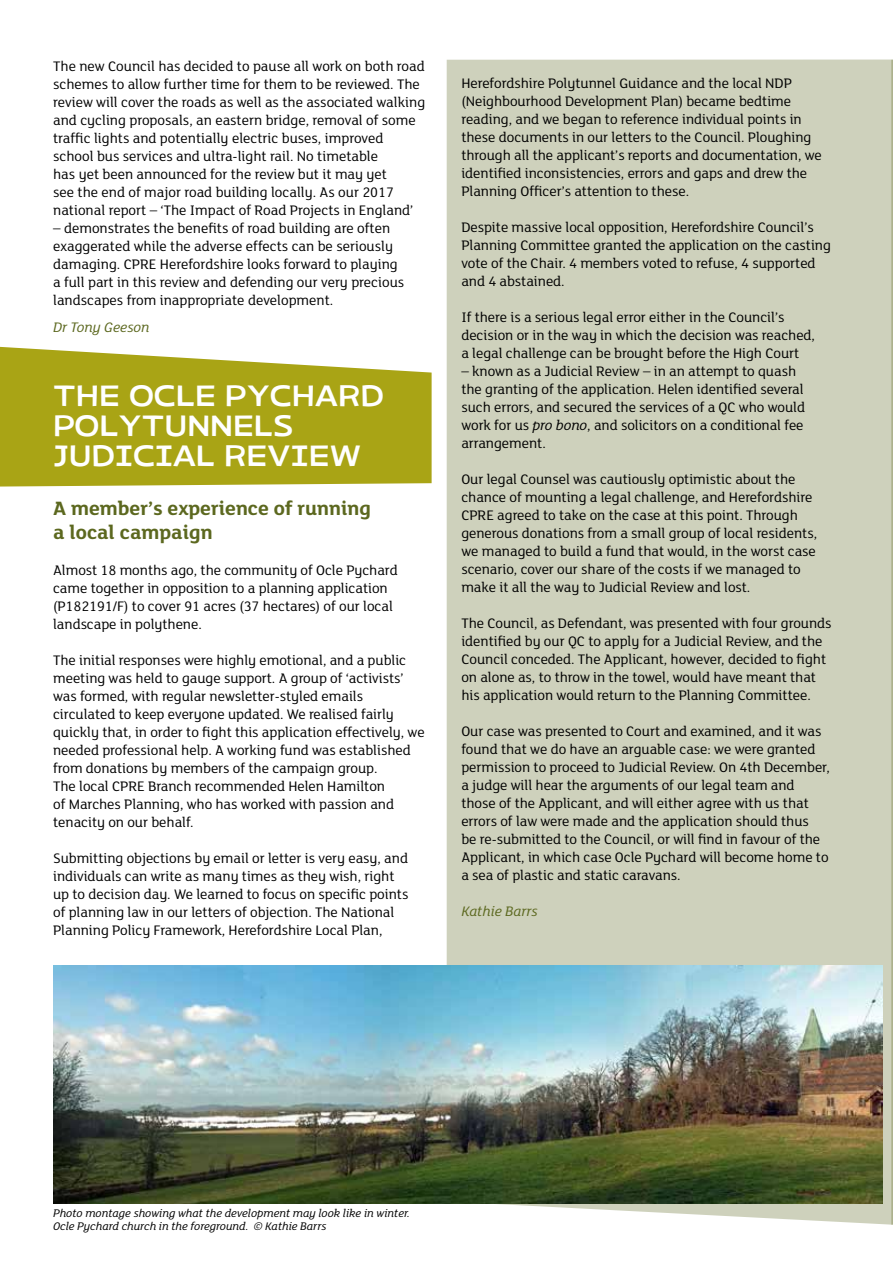
<style>
.page{position:relative;width:893px;height:1263px;background:#fff}
.page>*{position:absolute;margin:0;border:0;box-sizing:border-box;transform-origin:0 0}
.t1{font:28.5px/30px "Rustic Open";color:#fff}
.t2{font:700 21px/24px "FS Lola";color:#5c681f}
.t3{font:15px/18px "FS Lola";letter-spacing:-.005em;color:#000}
.t4{font:italic 15px "FS Lola";color:#5c681f}
.t5{font:italic 12px/13.5px "FS Lola";color:#000}
.s1{font-style:italic}
</style>
<div class="page">
<div style="left:447px;top:60px;width:444px;height:1165px;background:#ced1bc"></div>
<svg style="left:891px;top:60px;width:2px;height:1165px;background:#b1b694"></svg>
<img style="left:53px;top:966px;width:829px;height:237px">
<svg style="left:0;top:347px;width:432px;height:139px;background:#b1ad2c"></svg>
<p class="t3" style="left:53px;top:56px;width:374px">The new Council has decided to pause all work on both road schemes to allow further time for them to be reviewed. The review will cover the roads as well as the associated walking and cycling proposals, an eastern bridge, removal of some traffic lights and potentially electric buses, improved school bus services and ultra-light rail. No timetable<br>has yet been announced for the review but it may yet<br>see the end of major road building locally. As our 2017 national report – ‘The Impact of Road Projects in England’</p>
<p class="t3" style="left:53px;top:218px;width:353px">– demonstrates the benefits of road building are often exaggerated while the adverse effects can be seriously damaging. CPRE Herefordshire looks forward to playing a full part in this review and defending our very precious landscapes from inappropriate development.</p>
<p class="t4" style="left:53px;top:317px;width:98px">Dr Tony Geeson</p>
<h1 class="t1" style="left:53px;top:382px;width:332px">THE OCLE PYCHARD<br>POLYTUNNELS<br>JUDICIAL REVIEW</h1>
<h2 class="t2" style="left:53px;top:495px;width:319px">A member’s experience of running a local campaign</h2>
<p class="t3" style="left:53px;top:561px;width:346px">Almost 18 months ago, the community of Ocle Pychard came together in opposition to a planning application (P182191/F) to cover 91 acres (37 hectares) of our local landscape in polythene.</p>
<p class="t3" style="left:53px;top:651px;width:373px">The initial responses were highly emotional, and a public meeting was held to gauge support. A group of ‘activists’ was formed, with regular newsletter-styled emails circulated to keep everyone updated. We realised fairly quickly that, in order to fight this application effectively, we needed professional help. A working fund was established from donations by members of the campaign group.<br>The local CPRE Branch recommended Helen Hamilton<br>of Marches Planning, who has worked with passion and tenacity on our behalf.</p>
<p class="t3" style="left:53px;top:849px;width:357px">Submitting objections by email or letter is very easy, and individuals can write as many times as they wish, right up to decision day. We learned to focus on specific points of planning law in our letters of objection. The National Planning Policy Framework, Herefordshire Local Plan,</p>
<p class="t3" style="left:461px;top:73px;width:362px">Herefordshire Polytunnel Guidance and the local NDP (Neighbourhood Development Plan) became bedtime reading, and we began to reference individual points in these documents in our letters to the Council. Ploughing through all the applicant’s reports and documentation, we identified inconsistencies, errors and gaps and drew the Planning Officer’s attention to these.</p>
<p class="t3" style="left:461px;top:217px;width:371px">Despite massive local opposition, Herefordshire Council’s Planning Committee granted the application on the casting vote of the Chair. 4 members voted to refuse, 4 supported and 4 abstained.</p>
<p class="t3" style="left:461px;top:307px;width:355px">If there is a serious legal error either in the Council’s decision or in the way in which the decision was reached, a legal challenge can be brought before the High Court</p>
<p class="t3" style="left:461px;top:361px;width:345px">– known as a Judicial Review – in an attempt to quash the granting of the application. Helen identified several such errors, and secured the services of a QC who would work for us <span class="s1">pro bono</span>, and solicitors on a conditional fee arrangement.</p>
<p class="t3" style="left:461px;top:469px;width:357px">Our legal Counsel was cautiously optimistic about the chance of mounting a legal challenge, and Herefordshire CPRE agreed to take on the case at this point. Through generous donations from a small group of local residents, we managed to build a fund that would, in the worst case scenario, cover our share of the costs if we managed to make it all the way to Judicial Review and lost.</p>
<p class="t3" style="left:461px;top:613px;width:372px">The Council, as Defendant, was presented with four grounds identified by our QC to apply for a Judicial Review, and the Council conceded. The Applicant, however, decided to fight on alone as, to throw in the towel, would have meant that his application would return to the Planning Committee.</p>
<p class="t3" style="left:461px;top:721px;width:370px">Our case was presented to Court and examined, and it was found that we do have an arguable case: we were granted permission to proceed to Judicial Review. On 4th December, a judge will hear the arguments of our legal team and those of the Applicant, and will either agree with us that errors of law were made and the application should thus<br>be re-submitted to the Council, or will find in favour of the Applicant, in which case Ocle Pychard will become home to a sea of plastic and static caravans.</p>
<p class="t4" style="left:461px;top:901px;width:78px">Kathie Barrs</p>
<p class="t5" style="left:53px;top:1205px;width:358px">Photo montage showing what the development may look like in winter.<br>Ocle Pychard church in the foreground. © Kathie Barrs</p>
</div>
